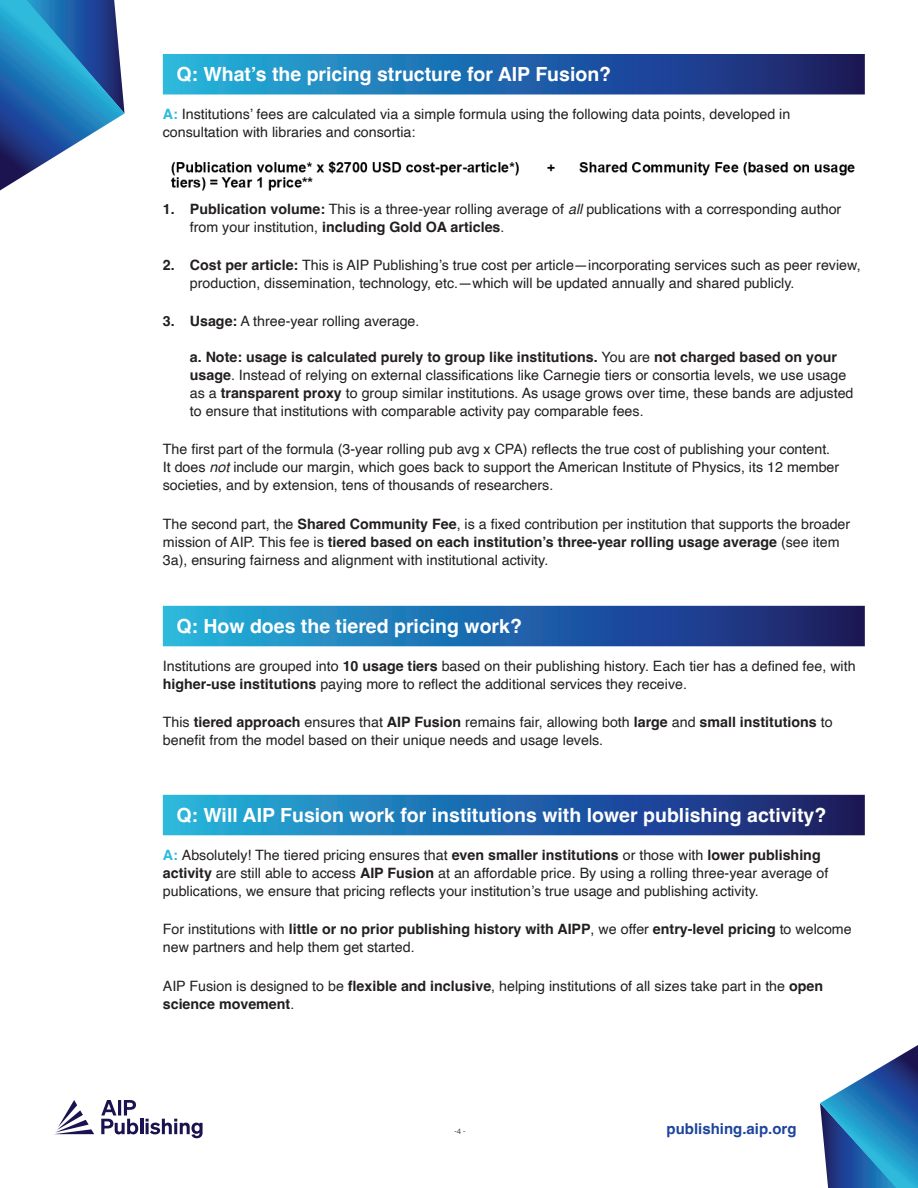
<style>
.page{position:relative;width:918px;height:1188px;background:#fff}
.page>*{position:absolute;margin:0;border:0;box-sizing:border-box;transform-origin:0 0}
.t1{font:700 19.5px "Helvetica";color:#fff}
.t2{font:700 15px "Helvetica";color:#1e459c}
.t3{font:14.25px/18px "Helvetica";color:#231f20}
.t4{font:8.25px "Mukta Mahee";color:#4b4c4d}
.s1{font-weight:700;color:#2fbadc}
.s2{font-weight:700}
.s3{font-style:italic}
.s4{font-size:9px}
</style>
<div class="page">
<svg style="left:55px;top:1100px;width:39px;height:34px"></svg>
<svg style="left:101px;top:1100px;width:37px;height:34px"></svg>
<hr style="left:140px;top:1119px;width:3px;height:15px;background:#1b134f">
<svg style="left:146px;top:1119px;width:57px;height:19px"></svg>
<svg style="left:0;top:0;width:125px;height:191px"></svg>
<svg style="left:820px;top:1045px;width:98px;height:143px"></svg>
<svg style="left:163px;top:54px;width:702px;height:40px;background:#1f65a6"></svg>
<svg style="left:163px;top:606px;width:702px;height:40px;background:#1f65a6"></svg>
<svg style="left:163px;top:795px;width:702px;height:40px;background:#1f65a6"></svg>
<img style="left:170px;top:161px;width:685px;height:30px">
<h1 class="t1" style="left:176px;top:62px;width:436px">Q: What’s the pricing structure for AIP Fusion?</h1>
<p class="t3" style="left:163px;top:106px;width:629px"><span class="s1">A:</span> Institutions’ fees are calculated via a simple formula using the following data points, developed in consultation with libraries and consortia:</p>
<p class="t3" style="left:190px;top:200px;width:653px;text-indent:-27px"><span class="s2">1. Publication volume:</span> This is a three-year rolling average of <span class="s3">all</span> publications with a corresponding author from your institution, <span class="s2">including Gold OA articles</span>.</p>
<p class="t3" style="left:190px;top:256px;width:672px;text-indent:-27px"><span class="s2">2. Cost per article:</span> This is AIP Publishing’s true cost per article—incorporating services such as peer review, production, dissemination, technology, etc.—which will be updated annually and shared publicly.</p>
<p class="t3" style="left:163px;top:313px;width:258px"><span class="s2">3. Usage:</span> A three-year rolling average.</p>
<p class="t3" style="left:190px;top:349px;width:665px"><span class="s2">a. Note: usage is calculated purely to group like institutions.</span> You are <span class="s2">not charged based on your usage</span>. Instead of relying on external classifications like Carnegie tiers or consortia levels, we use usage as a <span class="s2">transparent proxy</span> to group similar institutions. As usage grows over time, these bands are adjusted to ensure that institutions with comparable activity pay comparable fees.</p>
<p class="t3" style="left:163px;top:441px;width:678px">The first part of the formula (3-year rolling pub avg x CPA) reflects the true cost of publishing your content.<br>It does <span class="s3">not</span> include our margin, which goes back to support the American Institute of Physics, its 12 member societies, and by extension, tens of thousands of researchers.</p>
<p class="t3" style="left:163px;top:515px;width:689px">The second part, the <span class="s2">Shared Community Fee</span>, is a fixed contribution per institution that supports the broader mission of AIP. This fee is <span class="s2">tiered based on each institution’s three-year rolling usage average</span> (see item<br>3a), ensuring fairness and alignment with institutional activity.</p>
<h1 class="t1" style="left:176px;top:614px;width:347px">Q: How does the tiered pricing work?</h1>
<p class="t3" style="left:163px;top:657px;width:694px">Institutions are grouped into <span class="s2">10 usage tiers</span> based on their publishing history. Each tier has a defined fee, with <span class="s2">higher-use institutions</span> paying more to reflect the additional services they receive.</p>
<p class="t3" style="left:163px;top:714px;width:671px">This <span class="s2">tiered approach</span> ensures that <span class="s2">AIP Fusion</span> remains fair, allowing both <span class="s2">large</span> and <span class="s2">small institutions</span> to benefit from the model based on their unique needs and usage levels.</p>
<h1 class="t1" style="left:176px;top:803px;width:651px">Q: Will AIP Fusion work for institutions with lower publishing activity?</h1>
<p class="t3" style="left:163px;top:846px;width:667px"><span class="s1">A:</span> Absolutely! The tiered pricing ensures that <span class="s2">even smaller institutions</span> or those with <span class="s2">lower publishing activity</span> are still able to access <span class="s2">AIP Fusion</span> at an affordable price. By using a rolling three-year average of publications, we ensure that pricing reflects your institution’s true usage and publishing activity.</p>
<p class="t3" style="left:163px;top:921px;width:690px">For institutions with <span class="s2">little or no prior publishing history with AIPP</span>, we offer <span class="s2">entry-level pricing</span> to welcome new partners and help them get started.</p>
<p class="t3" style="left:163px;top:977px;width:662px">AIP Fusion is designed to be <span class="s2">flexible and inclusive</span>, helping institutions of all sizes take part in the <span class="s2">open science movement</span>.</p>
<p class="t4" style="left:454px;top:1126px;width:12px">-<span class="s4">4</span> -</p>
<p class="t2" style="left:667px;top:1119px;width:132px">publishing.aip.org</p>
</div>
